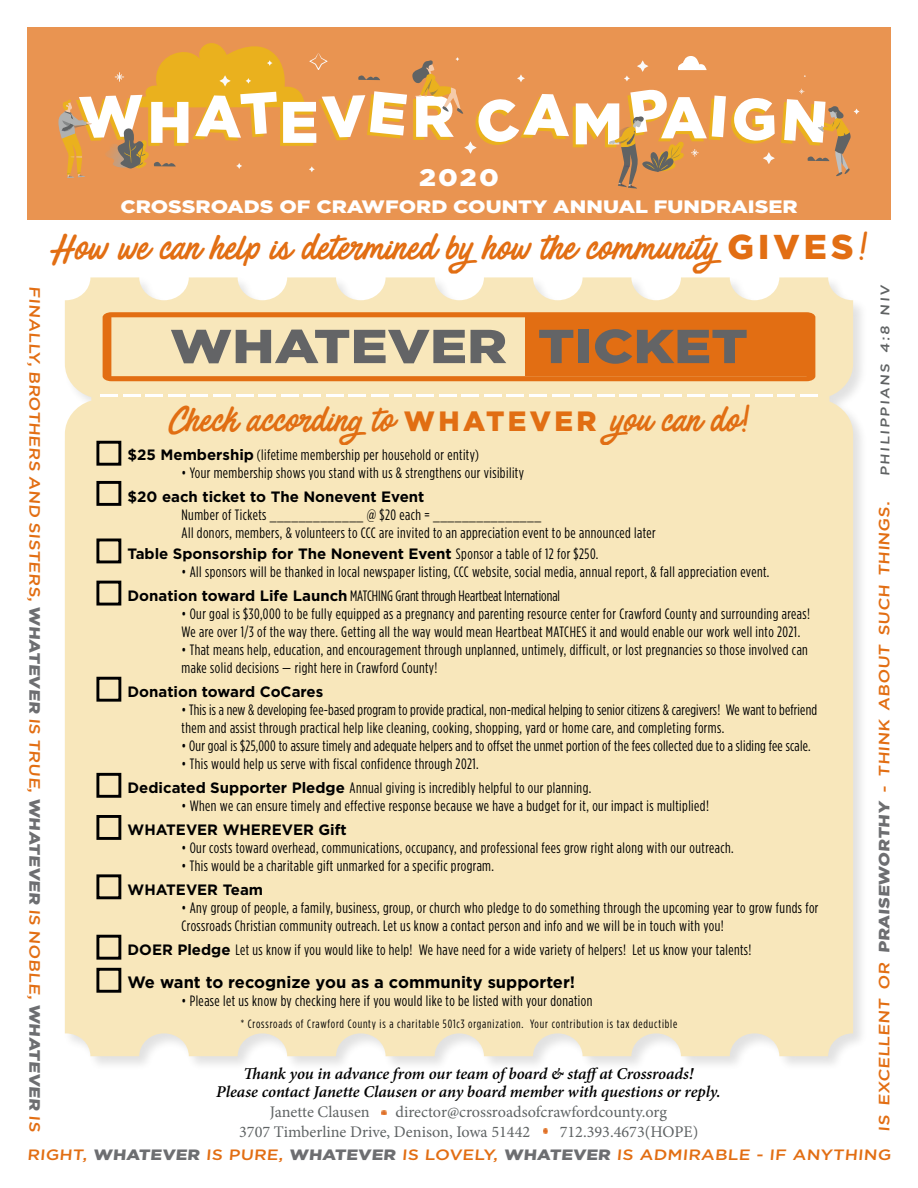
<style>
.page{position:relative;width:918px;height:1188px;background:#fff}
.page>*{position:absolute;margin:0;border:0;box-sizing:border-box;transform-origin:0 0}
.t1{font:900 47.55px "Gotham";color:#636466;scale:1.17 1}
.t2{font:34.5px "Painted Paradise";color:#e26e13}
.t3{font:33.15px "Painted Paradise";color:#e16e13}
.t4{font:900 24px "Gotham";color:#fff;scale:1.13 1}
.t5{font:900 18px "Gotham";color:#fff;scale:1.17 1}
.t6{font:italic 600 16.5px/18px "Minion Pro";letter-spacing:-.005em;color:#000;text-align:center}
.t7{font:700 16.5px "Gotham";color:#000}
.t8{font:16.2px "Minion Pro";color:#5f6364}
.t9{font:15px/18px "Gotham Condensed";letter-spacing:.03em;color:#000}
.t10{font:15px/18px "Gotham Condensed";letter-spacing:.01em;color:#000}
.t11{font:500 15px "Gotham";color:#e26e13;scale:1.16 1}
.t12{font:700 15px "Gotham";color:#000}
.t13{font:500 12.45px "Gotham";color:#606364;scale:1.16 1}
.t14{font:12px "Gotham Condensed";letter-spacing:.07em;color:#000}
.s1{font-family:"Gotham";font-weight:900}
.s2{font-family:"Comic Sans MS";font-style:italic}
.s3{font-weight:900;color:#6d6e71}
.s4{font-family:"Gotham";font-weight:900;font-size:27.9px}
.s5{font-family:"Gotham";font-weight:700}
.s6{font-family:"Gotham Condensed";font-weight:400}
</style>
<div class="page">
<div style="left:27px;top:27px;width:864px;height:193px;background:#e99451"></div>
<svg style="left:781px;top:89px;width:79px;height:88px"></svg>
<svg style="left:58px;top:43px;width:717px;height:146px"></svg>
<div style="left:63px;top:275px;width:806px;height:796px;background:#000;opacity:.4"></div>
<div style="left:65px;top:277px;width:788px;height:779px;background:#f8e7bb"></div>
<svg style="left:103px;top:312px;width:712px;height:69px"></svg>
<div style="left:96px;top:441px;width:25px;height:25px;border:3px solid #000"></div>
<div style="left:96px;top:481px;width:25px;height:25px;border:3px solid #000"></div>
<div style="left:96px;top:539px;width:25px;height:24px;border:3px solid #000"></div>
<div style="left:96px;top:677px;width:25px;height:25px;border:3px solid #000"></div>
<div style="left:96px;top:773px;width:25px;height:25px;border:3px solid #000"></div>
<div style="left:96px;top:815px;width:25px;height:25px;border:3px solid #000"></div>
<div style="left:96px;top:874px;width:25px;height:25px;border:3px solid #000"></div>
<div style="left:96px;top:968px;width:25px;height:25px;border:3px solid #000"></div>
<div style="left:96px;top:935px;width:25px;height:25px;border:3px solid #000"></div>
<svg style="left:100px;top:395px;width:718px;height:2px"></svg>
<svg style="left:543px;top:1129px;width:5px;height:5px"></svg>
<svg style="left:381px;top:1110px;width:5px;height:5px"></svg>
<div style="left:96px;top:581px;width:25px;height:25px;border:3px solid #000"></div>
<h3 class="t4" style="left:419px;top:164px;width:72px">2020</h3>
<p class="t5" style="left:120px;top:197px;width:580px">CROSSROADS OF CRAWFORD COUNTY ANNUAL FUNDRAISER</p>
<h2 class="t2" style="left:52px;top:230px;width:823px">How we can help is determined by how the community <span class="s1">GIVES</span><span class="s2">!</span></h2>
<p class="t13" style="left:878px;top:476px;width:167px;rotate:-90deg">PHILIPPIANS 4:8 NIV</p>
<p class="t11" style="left:43px;top:286px;width:732px;rotate:90deg">FINALLY, BROTHERS AND SISTERS, <span class="s3">WHATEVER</span> IS TRUE, <span class="s3">WHATEVER</span> IS NOBLE, <span class="s3">WHATEVER</span> IS</p>
<p class="t11" style="left:27px;top:1146px;width:748px">RIGHT, <span class="s3">WHATEVER</span> IS PURE, <span class="s3">WHATEVER</span> IS LOVELY, <span class="s3">WHATEVER</span> IS ADMIRABLE - IF ANYTHING</p>
<h1 class="t1" style="left:170px;top:319px;width:495px">WHATEVER TICKET</h1>
<h3 class="t3" style="left:170px;top:404px;width:587px">Check according to <span class="s4">WHATEVER</span> you can do<span class="s2">!</span></h3>
<p class="t9" style="left:128px;top:445px;width:353px"><span class="s5">$25 Membership</span> (lifetime membership per household or entity)</p>
<p class="t9" style="left:182px;top:463px;width:344px">• Your membership shows you stand with us &amp; strengthens our visibility</p>
<p class="t12" style="left:128px;top:488px;width:298px">$20 each ticket to The Nonevent Event</p>
<p class="t9" style="left:182px;top:505px;width:476px">Number of Tickets _____________ @ $20 each = _______________<br>All donors, members, &amp; volunteers to CCC are invited to an appreciation event to be announced later</p>
<p class="t12" style="left:128px;top:545px;width:472px">Table Sponsorship for The Nonevent Event <span class="s6">Sponsor a table of 12 for $250.</span></p>
<p class="t9" style="left:128px;top:560px;width:643px;line-height:24px;text-indent:54px">• All sponsors will be thanked in local newspaper listing, CCC website, social media, annual report, &amp; fall appreciation event.<br><span class="s5">Donation toward Life Launch</span> MATCHING Grant through Heartbeat International</p>
<p class="t9" style="left:182px;top:605px;width:630px">• Our goal is $30,000 to be fully equipped as a pregnancy and parenting resource center for Crawford County and surrounding areas!<br>We are over 1/3 of the way there. Getting all the way would mean Heartbeat MATCHES it and would enable our work well into 2021.</p>
<p class="t9" style="left:182px;top:641px;width:628px">• That means help, education, and encouragement through unplanned, untimely, difficult, or lost pregnancies so those involved can make solid decisions — right here in Crawford County!</p>
<p class="t12" style="left:128px;top:683px;width:197px">Donation toward CoCares</p>
<p class="t10" style="left:182px;top:701px;width:637px">• This is a new &amp; developing fee-based program to provide practical, non-medical helping to senior citizens &amp; caregivers! We want to befriend them and assist through practical help like cleaning, cooking, shopping, yard or home care, and completing forms.</p>
<p class="t9" style="left:182px;top:737px;width:631px">• Our goal is $25,000 to assure timely and adequate helpers and to offset the unmet portion of the fees collected due to a sliding fee scale.</p>
<p class="t9" style="left:128px;top:752px;width:465px;line-height:24px;text-indent:54px">• This would help us serve with fiscal confidence through 2021.<br><span class="s5">Dedicated Supporter Pledge</span> Annual giving is incredibly helpful to our planning.</p>
<p class="t9" style="left:182px;top:797px;width:529px">• When we can ensure timely and effective response because we have a budget for it, our impact is multiplied!</p>
<p class="t12" style="left:128px;top:821px;width:221px">WHATEVER WHEREVER Gift</p>
<p class="t9" style="left:182px;top:839px;width:554px">• Our costs toward overhead, communications, occupancy, and professional fees grow right along with our outreach.</p>
<p class="t9" style="left:182px;top:857px;width:314px">• This would be a charitable gift unmarked for a specific program.</p>
<p class="t12" style="left:128px;top:881px;width:137px">WHATEVER Team</p>
<p class="t9" style="left:182px;top:899px;width:638px">• Any group of people, a family, business, group, or church who pledge to do something through the upcoming year to grow funds for<br>Crossroads Christian community outreach. Let us know a contact person and info and we will be in touch with you!</p>
<p class="t9" style="left:128px;top:941px;width:626px"><span class="s5">DOER Pledge</span> Let us know if you would like to help! We have need for a wide variety of helpers! Let us know your talents!</p>
<p class="t7" style="left:128px;top:973px;width:449px">We want to recognize you as a community supporter!</p>
<p class="t9" style="left:182px;top:992px;width:412px">• Please let us know by checking here if you would like to be listed with your donation</p>
<p class="t14" style="left:241px;top:1016px;width:438px">* Crossroads of Crawford County is a charitable 501c3 organization. Your contribution is tax deductible</p>
<p class="t11" style="left:876px;top:1132px;width:546px;rotate:-90deg">IS EXCELLENT OR <span class="s3">PRAISEWORTHY</span> - THINK ABOUT SUCH THINGS.</p>
<p class="t6" style="left:216px;top:1064px;width:506px">Thank you in advance from our team of board &amp; staff at Crossroads!<br>Please contact Janette Clausen or any board member with questions or reply.</p>
<p class="t8" style="left:270px;top:1101px;width:101px">Janette Clausen</p>
<p class="t8" style="left:396px;top:1101px;width:273px">director@crossroadsofcrawfordcounty.org</p>
<p class="t8" style="left:239px;top:1121px;width:293px">3707 Timberline Drive, Denison, Iowa 51442</p>
<p class="t8" style="left:560px;top:1121px;width:140px">712.393.4673(HOPE)</p>
</div>
